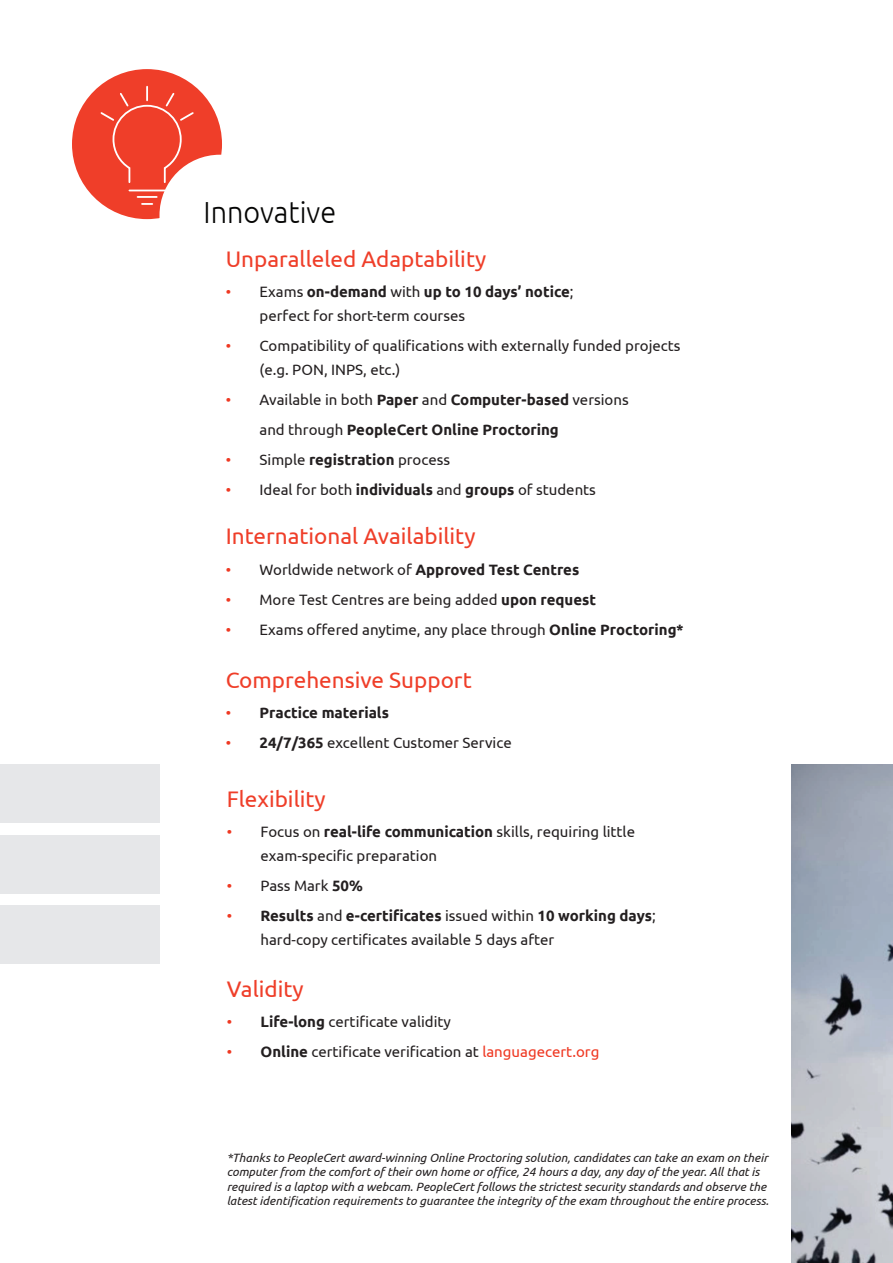
<style>
.page{position:relative;width:893px;height:1263px;background:#fff}
.page>*{position:absolute;margin:0;border:0;box-sizing:border-box;transform-origin:0 0}
.t1{font:300 30.45px "Ubuntu";color:#050504;scale:.95 1}
.t2{font:22.5px "Ubuntu";color:#ef3e29}
.t3{font:15px/24px "Ubuntu";color:#231f20}
.t4{font:700 15px/30px "Ubuntu";color:#231f20}
.t5{font:italic 12px/14.4px "Ubuntu";color:#231f20}
.s1{color:#ef3822}
.s2{font-weight:700}
.s3{font-weight:400;color:#ef3822}
.s4{font-weight:400}
</style>
<div class="page">
<div style="left:0;top:905px;width:159px;height:59px;background:#e6e7e9"></div>
<div style="left:0;top:835px;width:159px;height:58px;background:#e6e7e9"></div>
<div style="left:0;top:764px;width:159px;height:59px;background:#e6e7e9"></div>
<div style="left:72px;top:69px;width:150px;height:150px;background:#ef3e29;border-radius:50%"></div>
<svg style="left:100px;top:87px;width:94px;height:96px"></svg>
<hr style="left:129px;top:190px;width:36px;height:1px;background:#fff">
<svg style="left:138px;top:196px;width:19px;height:9px"></svg>
<svg style="left:159px;top:155px;width:62px;height:63px;fill:#fff"></svg>
<img style="left:791px;top:764px;width:102px;height:499px">
<h1 class="t1" style="left:204px;top:194px;width:141px">Innovative</h1>
<h2 class="t2" style="left:226px;top:245px;width:262px">Unparalleled Adaptability</h2>
<p class="t3" style="left:260px;top:279px;width:315px;text-indent:-34px"><span class="s1">•</span> Exams <span class="s2">on-demand</span> with <span class="s2">up to 10 days’ notice</span>; perfect for short-term courses</p>
<p class="t3" style="left:260px;top:333px;width:423px;text-indent:-34px"><span class="s1">•</span> Compatibility of qualifications with externally funded projects (e.g. PON, INPS, etc.)</p>
<p class="t4" style="left:260px;top:384px;width:371px;text-indent:-34px"><span class="s3">•</span> <span class="s4">Available in both</span> Paper <span class="s4">and</span> Computer-based <span class="s4">versions and through</span> PeopleCert Online Proctoring</p>
<p class="t3" style="left:226px;top:447px;width:226px"><span class="s1">•</span> Simple <span class="s2">registration</span> process</p>
<p class="t3" style="left:226px;top:477px;width:372px"><span class="s1">•</span> Ideal for both <span class="s2">individuals</span> and <span class="s2">groups</span> of students</p>
<h2 class="t2" style="left:226px;top:523px;width:251px">International Availability</h2>
<p class="t4" style="left:226px;top:554px;width:355px"><span class="s3">•</span> <span class="s4">Worldwide network of</span> Approved Test Centres</p>
<p class="t3" style="left:226px;top:587px;width:372px"><span class="s1">•</span> More Test Centres are being added <span class="s2">upon request</span></p>
<p class="t3" style="left:226px;top:617px;width:460px"><span class="s1">•</span> Exams offered anytime, any place through <span class="s2">Online Proctoring*</span></p>
<h2 class="t2" style="left:226px;top:666px;width:247px">Comprehensive Support</h2>
<p class="t4" style="left:226px;top:697px;width:165px"><span class="s3">•</span> Practice materials</p>
<p class="t3" style="left:226px;top:730px;width:288px"><span class="s1">•</span> <span class="s2">24/7/365</span> excellent Customer Service</p>
<h2 class="t2" style="left:227px;top:785px;width:100px">Flexibility</h2>
<p class="t3" style="left:261px;top:819px;width:376px;text-indent:-34px"><span class="s1">•</span> Focus on <span class="s2">real-life communication</span> skills, requiring little exam-specific preparation</p>
<p class="t3" style="left:227px;top:873px;width:138px"><span class="s1">•</span> Pass Mark <span class="s2">50%</span></p>
<p class="t3" style="left:261px;top:903px;width:397px;text-indent:-34px"><span class="s1">•</span> <span class="s2">Results</span> and <span class="s2">e-certificates</span> issued within <span class="s2">10 working days</span>; hard-copy certificates available 5 days after</p>
<h2 class="t2" style="left:227px;top:975px;width:78px">Validity</h2>
<p class="t3" style="left:227px;top:1009px;width:226px"><span class="s1">•</span> <span class="s2">Life-long</span> certificate validity</p>
<p class="t3" style="left:227px;top:1039px;width:374px"><span class="s1">•</span> <span class="s2">Online</span> certificate verification at <span class="s1">languagecert.org</span></p>
<p class="t5" style="left:227px;top:1150px;width:543px">*Thanks to PeopleCert award-winning Online Proctoring solution, candidates can take an exam on their computer from the comfort of their own home or office, 24 hours a day, any day of the year. All that is required is a laptop with a webcam. PeopleCert follows the strictest security standards and observe the latest identification requirements to guarantee the integrity of the exam throughout the entire process.</p>
</div>
